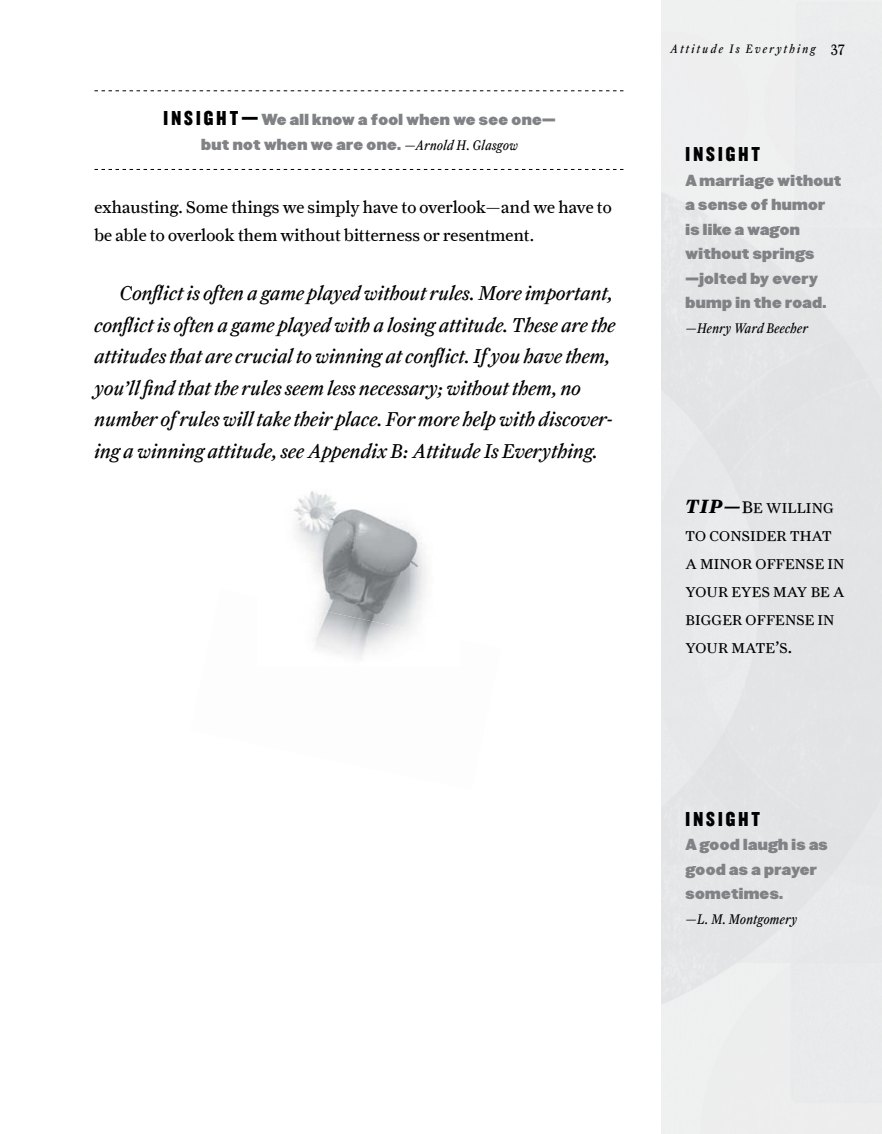
<style>
.page{position:relative;width:882px;height:1134px;background:#fff}
.page>*{position:absolute;margin:0;border:0;box-sizing:border-box;transform-origin:0 0}
.t1{font:italic 20.12px/31.5px "Farnham Text";color:#000}
.t2{font:17.5px "Champion HTF Middleweight";letter-spacing:.2em;color:#000;scale:.9 1}
.t3{font:17.15px/28px "Farnham Text";letter-spacing:.01em;color:#000}
.t4{font:14.35px/28px "Farnham Text Regular SC840";letter-spacing:.01em;color:#000}
.t5{font:14px/24.5px "Champion HTF Heavyweight";letter-spacing:.025em;color:#808285;scale:.9 1}
.t6{font:italic 14px "Farnham Text";letter-spacing:.025em;color:#000;scale:.9 1}
.t7{font:italic 12.25px "Farnham Text";letter-spacing:.2em;color:#000;scale:.9 1}
.s1{font-family:"Champion HTF Middleweight";font-size:17.5px;color:#000}
.s2{font-family:"Farnham Text";font-style:italic;color:#000}
.s3{font-style:normal;font-size:15.75px}
.s4{font-family:"Farnham Text";font-weight:700;font-style:italic;font-size:19.25px}
.s5{font-size:17.15px}
</style>
<div class="page">
<img style="left:293px;top:491px;width:117px;height:98px">
<img style="left:410px;top:532px;width:16px;height:57px">
<img style="left:323px;top:589px;width:102px;height:8px">
<img style="left:315px;top:597px;width:108px;height:61px">
<svg style="left:94px;top:90px;width:529px;height:1px"></svg>
<svg style="left:94px;top:169px;width:529px;height:1px"></svg>
<p class="t5" style="left:164px;top:108px;width:437px;text-align:center"><span class="s1">I N S I G H T —</span> We all know a fool when we see one— but not when we are one. <span class="s2">—Arnold H. Glasgow</span></p>
<p class="t3" style="left:94px;top:193px;width:519px">exhausting. Some things we simply have to overlook—and we have to be able to overlook them without bitterness or resentment.</p>
<p class="t1" style="left:95px;top:277px;width:523px;text-indent:25px">Conflict is often a game played without rules. More important, conflict is often a game played with a losing attitude. These are the attitudes that are crucial to winning at conflict. If you have them, you’ll find that the rules seem less necessary; without them, no number of rules will take their place. For more help with discover&shy;ing a winning attitude, see Appendix B: Attitude Is Everything.</p>
<p class="t7" style="left:670px;top:42px;width:195px">Attitude Is Everything <span class="s3">37</span></p>
<p class="t2" style="left:686px;top:143px;width:84px">INSIGHT</p>
<p class="t5" style="left:686px;top:169px;width:175px">A marriage without a sense of humor is like a wagon without springs —jolted by every bump in the road.</p>
<p class="t6" style="left:686px;top:320px;width:137px">—Henry Ward Beecher</p>
<p class="t4" style="left:686px;top:494px;width:160px"><span class="s4">Tip—</span><span class="s5">B</span>E WILLING<br>TO CONSIDER THAT<br>A MINOR OFFENSE IN<br>YOUR EYES MAY BE A<br>BIGGER OFFENSE IN<br>YOUR MATE<span class="s5">’</span>S<span class="s5">.</span></p>
<p class="t2" style="left:686px;top:807px;width:84px">INSIGHT</p>
<p class="t5" style="left:686px;top:833px;width:160px">A good laugh is as good as a prayer sometimes.</p>
<p class="t6" style="left:686px;top:911px;width:126px">—L. M. Montgomery</p>
</div>
